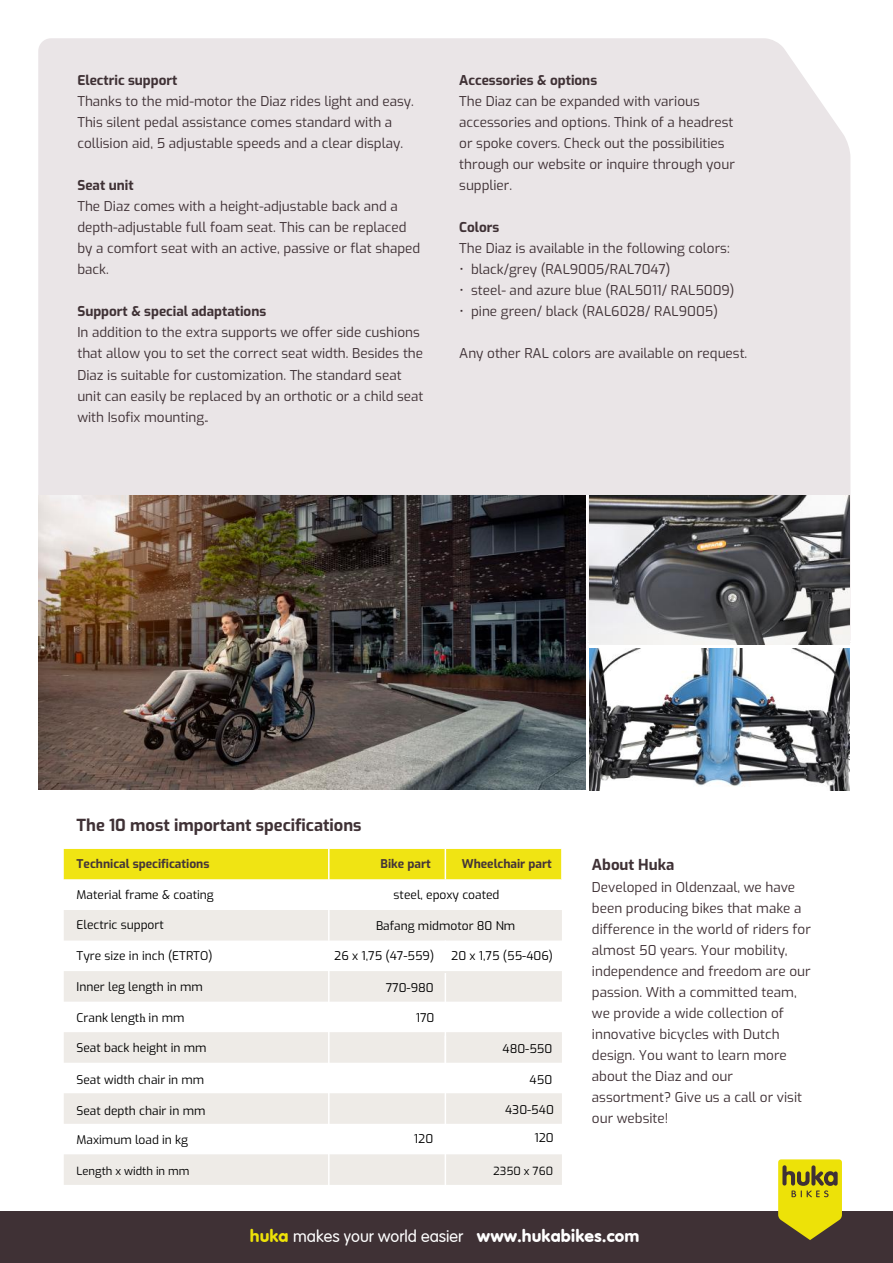
<style>
.page{position:relative;width:893px;height:1263px;background:#fff}
.page>*{position:absolute;margin:0;border:0;box-sizing:border-box;transform-origin:0 0}
.t1{font:300 16.5px "VAG Rounded";color:#fff}
.t2{font:700 16.5px "Exo";color:#3f3135}
.t3{font:700 15px "Exo";color:#3f3135}
.t4{font:13.5px/21px "Exo";color:#3f3135}
.t5{font:700 13.5px "Exo";color:#3f3135}
.t6{font:13.5px "Exo";color:#3f3135}
.t7{font:700 13.5px "Exo";color:#3f3135}
.t8{font:12px "Exo";color:#000}
.t9{font:700 12px "Exo";color:#453638}
.t10{font:11.25px "Exo";color:#000}
.s1{font-style:inherit}
.s2{font-family:"Minion Pro"}
.s3{font-family:"VAG Rundschrift D";font-weight:400;font-size:18px;color:#ede208}
.s4{font-family:"VAG Rundschrift D";font-weight:400;font-size:18px}
</style>
<div class="page">
<div style="left:0;top:1212px;width:893px;height:51px;background:#3f3135"></div>
<svg style="left:778px;top:1159px;width:64px;height:81px;background:#c0b415"></svg>
<div style="left:38px;top:38px;width:812px;height:457px;background:#eae5e7"></div>
<img style="left:38px;top:496px;width:547px;height:294px">
<img style="left:589px;top:496px;width:261px;height:149px">
<img style="left:589px;top:648px;width:260px;height:142px">
<div style="left:64px;top:849px;width:497px;height:30px;background:#f0e413"></div>
<svg style="left:64px;top:910px;width:498px;height:275px;fill:#eeebe7"></svg>
<hr style="left:328px;top:849px;width:2px;height:30px;background:#fff">
<hr style="left:445px;top:849px;width:1px;height:30px;background:#fff">
<hr style="left:328px;top:910px;width:2px;height:30px;background:#fff">
<hr style="left:328px;top:940px;width:2px;height:31px;background:#fff">
<hr style="left:445px;top:940px;width:1px;height:31px;background:#fff">
<hr style="left:444px;top:973px;width:3px;height:106px;background:#fff">
<hr style="left:327px;top:952px;width:3px;height:112px;background:#fff">
<hr style="left:444px;top:1036px;width:3px;height:172px;background:#fff">
<hr style="left:327px;top:1084px;width:3px;height:113px;background:#fff">
<p class="t5" style="left:77px;top:70px;width:102px">Electric support</p>
<p class="t4" style="left:77px;top:90px;width:338px">Thanks to the mid-motor the Diaz rides light and easy.<br>This silent pedal assistance comes standard with a collision aid, 5 adjustable speeds and a clear display.</p>
<p class="t5" style="left:77px;top:175px;width:58px">Seat unit</p>
<p class="t4" style="left:77px;top:195px;width:344px">The Diaz comes with a height-adjustable back and a depth-adjustable full foam seat. This can be replaced by a comfort seat with an active, passive or flat shaped back.</p>
<p class="t5" style="left:77px;top:301px;width:190px">Support &amp; special adaptations</p>
<p class="t4" style="left:77px;top:321px;width:348px">In addition to the extra supports we offer side cushions that allow you to set the correct seat width. Besides the Diaz is suitable for customization. The standard seat unit can easily be replaced by an orthotic or a child seat with Isofix mounting.</p>
<p class="t7" style="left:459px;top:69px;width:139px">Accessories &amp; options</p>
<p class="t4" style="left:459px;top:89px;width:277px"><span class="s1">The Diaz can be expanded with various accessories and</span> options. Think of a headrest or spoke covers. Check out the possibilities through our website or inquire through your supplier.</p>
<p class="t5" style="left:459px;top:217px;width:42px">Colors</p>
<p class="t4" style="left:459px;top:237px;width:272px">The Diaz is available in the following colors:</p>
<p class="t4" style="left:459px;top:257px;width:213px">• black/grey (RAL9005/RAL7047)</p>
<p class="t4" style="left:459px;top:279px;width:277px">• steel- and azure blue (RAL5011/ RAL5009)</p>
<p class="t4" style="left:459px;top:300px;width:260px">• pine green/ black (RAL6028/ RAL9005)</p>
<p class="t6" style="left:459px;top:343px;width:290px">Any other RAL colors are available on request.</p>
<p class="t2" style="left:77px;top:813px;width:286px">The <span class="s1">10</span> most important specifications</p>
<p class="t9" style="left:77px;top:855px;width:134px">Technical specifications</p>
<p class="t9" style="left:381px;top:855px;width:52px">Bike part</p>
<p class="t9" style="left:462px;top:855px;width:91px">Wheelchair part</p>
<p class="t8" style="left:77px;top:886px;width:139px">Material frame &amp; coating</p>
<p class="t8" style="left:394px;top:886px;width:107px">steel, epoxy coated</p>
<p class="t8" style="left:77px;top:916px;width:89px">Electric support</p>
<p class="t8" style="left:77px;top:947px;width:137px">Tyre size in inch (ETRTO)</p>
<p class="t8" style="left:334px;top:947px;width:101px">26 x 1,75 (47-559)</p>
<p class="t8" style="left:77px;top:977px;width:128px">Inner leg length in mm</p>
<p class="t8" style="left:376px;top:916px;width:141px">Bafang midmotor 80 Nm</p>
<p class="t8" style="left:451px;top:947px;width:103px">20 x 1,75 (55-406)</p>
<p class="t8" style="left:386px;top:978px;width:50px">770-980</p>
<p class="t8" style="left:416px;top:1008px;width:20px">170</p>
<p class="t8" style="left:77px;top:1009px;width:109px">Crank lengt<span class="s2">h</span> in mm</p>
<p class="t8" style="left:77px;top:1038px;width:132px">Seat back height in mm</p>
<p class="t8" style="left:77px;top:1071px;width:129px">Seat width chair in mm</p>
<p class="t8" style="left:77px;top:1101px;width:130px">Seat depth chair in mm</p>
<p class="t8" style="left:503px;top:1040px;width:51px">480-550</p>
<p class="t8" style="left:530px;top:1070px;width:24px">450</p>
<p class="t8" style="left:505px;top:1101px;width:50px">430-540</p>
<p class="t8" style="left:534px;top:1129px;width:21px">120</p>
<p class="t8" style="left:414px;top:1130px;width:21px">120</p>
<p class="t8" style="left:77px;top:1131px;width:113px">Maximum load in kg</p>
<p class="t10" style="left:76px;top:1162px;width:115px">Length x width in mm</p>
<p class="t10" style="left:493px;top:1163px;width:61px">2350 x 760</p>
<p class="t3" style="left:592px;top:853px;width:84px">About Huka</p>
<p class="t4" style="left:592px;top:875px;width:220px">Developed in Oldenzaal, we have been producing bikes that make a difference in the world of riders for almost 50 years. Your mobility, independence and freedom are our passion. With a committed team, we provide a wide collection of innovative bicycles with Dutch design. You want to learn more about the <span class="s1">Diaz</span> and our assortment? Give us a call or visit our website!</p>
<p class="t1" style="left:250px;top:1227px;width:391px"><span class="s3">huka</span> makes your world easier <span class="s4">www.hukabikes.com</span></p>
</div>
